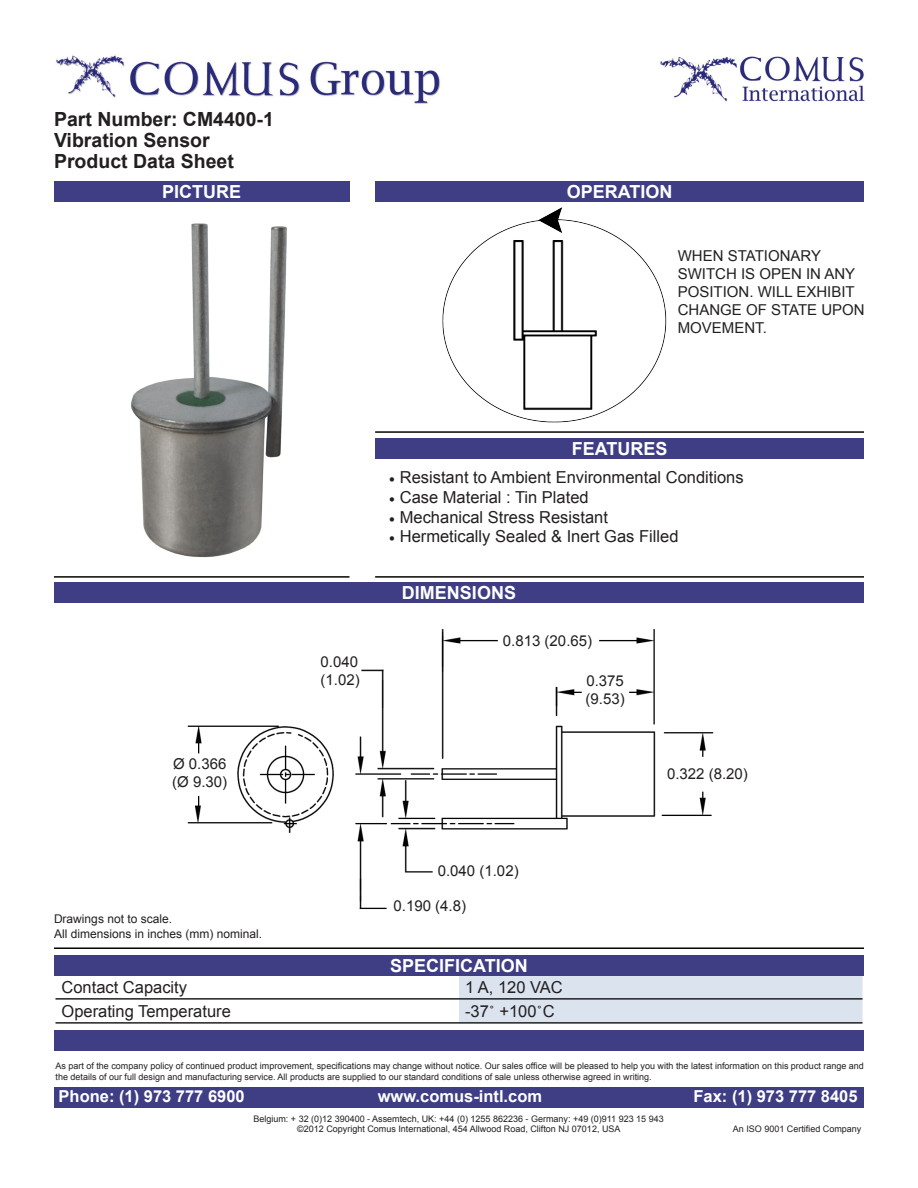
<style>
.page{position:relative;width:918px;height:1188px;background:#fff}
.page>*{position:absolute;margin:0;border:0;box-sizing:border-box;transform-origin:0 0}
.t1{font:700 19.5px "Arial";color:#231f20}
.t2{font:700 18px "Arial";color:#fff}
.t3{font:16.5px "Arial";color:#231f20}
.t4{font:700 16.5px "Arial";color:#fff}
.t5{font:15px/18px "Arial";color:#231f20}
.t6{font:12px "Arial";color:#231f20}
.t7{font:9px/10.8px "Arial";color:#231f20}
.s1{font-family:"Minion Pro"}
</style>
<div class="page">
<img style="left:442px;top:207px;width:225px;height:216px">
<img style="left:187px;top:629px;width:527px;height:281px">
<img style="left:56px;top:55px;width:384px;height:49px">
<img style="left:660px;top:56px;width:205px;height:46px">
<div style="left:54px;top:182px;width:296px;height:20px;background:#3f3e85"></div>
<div style="left:375px;top:182px;width:489px;height:20px;background:#3f3e85"></div>
<div style="left:375px;top:438px;width:489px;height:21px;background:#3f3e85"></div>
<div style="left:54px;top:583px;width:810px;height:20px;background:#3f3e85"></div>
<hr style="left:54px;top:576px;width:296px;height:2px;background:#040503">
<hr style="left:375px;top:431px;width:489px;height:2px;background:#040503">
<hr style="left:375px;top:576px;width:489px;height:2px;background:#040503">
<hr style="left:54px;top:947px;width:810px;height:2px;background:#040503">
<div style="left:459px;top:976px;width:403px;height:46px;background:#dbe3ef"></div>
<hr style="left:56px;top:998px;width:403px;height:2px;background:#231f20">
<hr style="left:459px;top:998px;width:403px;height:2px;background:#231f20">
<hr style="left:56px;top:1022px;width:403px;height:2px;background:#231f20">
<hr style="left:459px;top:1022px;width:403px;height:2px;background:#231f20">
<div style="left:54px;top:955px;width:810px;height:21px;background:#3f3e85"></div>
<div style="left:54px;top:1030px;width:810px;height:21px;background:#3f3e85"></div>
<div style="left:54px;top:1087px;width:810px;height:20px;background:#3f3e85"></div>
<img style="left:131px;top:223px;width:156px;height:335px">
<p class="t1" style="left:54px;top:106px;width:221px">Part Number: CM4400-1</p>
<p class="t1" style="left:54px;top:127px;width:157px">Vibration Sensor</p>
<p class="t1" style="left:54px;top:148px;width:181px">Product Data Sheet</p>
<p class="t2" style="left:162px;top:180px;width:81px">PICTURE</p>
<p class="t2" style="left:567px;top:179px;width:107px">OPERATION</p>
<p class="t5" style="left:678px;top:247px;width:188px">WHEN STATIONARY<br>SWITCH IS OPEN IN ANY<br>POSITION. WILL EXHIBIT<br>CHANGE OF STATE UPON<br>MOVEMENT.</p>
<p class="t2" style="left:572px;top:436px;width:97px">FEATURES</p>
<p class="t3" style="left:389px;top:466px;width:356px"><span class="s1">•</span> Resistant to Ambient Environmental Conditions</p>
<p class="t3" style="left:389px;top:486px;width:201px"><span class="s1">•</span> Case Material : Tin Plated</p>
<p class="t3" style="left:389px;top:506px;width:221px"><span class="s1">•</span> Mechanical Stress Resistant</p>
<p class="t3" style="left:389px;top:526px;width:291px"><span class="s1">•</span> Hermetically Sealed &amp; Inert Gas Filled</p>
<p class="t2" style="left:402px;top:581px;width:116px">DIMENSIONS</p>
<p class="t5" style="left:173px;top:755px;width:55px">Ø 0.366</p>
<p class="t5" style="left:172px;top:773px;width:57px">(Ø 9.30)</p>
<p class="t6" style="left:54px;top:911px;width:120px">Drawings not to scale.</p>
<p class="t6" style="left:54px;top:926px;width:210px">All dimensions in inches (mm) nominal.</p>
<p class="t5" style="left:321px;top:652px;width:39px">0.040</p>
<p class="t5" style="left:321px;top:670px;width:41px">(1.02)</p>
<p class="t5" style="left:503px;top:632px;width:91px">0.813 (20.65)</p>
<p class="t5" style="left:586px;top:672px;width:39px">0.375</p>
<p class="t5" style="left:586px;top:690px;width:41px">(9.53)</p>
<p class="t5" style="left:438px;top:862px;width:82px">0.040 (1.02)</p>
<p class="t5" style="left:394px;top:897px;width:74px">0.190 (4.8)</p>
<p class="t2" style="left:390px;top:953px;width:139px">SPECIFICATION</p>
<p class="t3" style="left:62px;top:976px;width:127px">Contact Capacity</p>
<p class="t3" style="left:465px;top:976px;width:99px">1 A, 120 VAC</p>
<p class="t3" style="left:62px;top:1000px;width:171px">Operating Temperature</p>
<p class="t3" style="left:465px;top:1000px;width:91px">-37<span class="s1">˚</span> +100<span class="s1">˚</span>C</p>
<p class="t5" style="left:667px;top:765px;width:82px">0.322 (8.20)</p>
<p class="t7" style="left:56px;top:1061px;width:810px">As part of the company policy of continued product improvement, specifications may change without notice. Our sales office will be pleased to help you with the latest information on this product range and the details of our full design and manufacturing service. All products are supplied to our standard conditions of sale unless otherwise agreed in writing.</p>
<p class="t4" style="left:59px;top:1086px;width:188px">Phone: (1) 973 777 6900</p>
<p class="t4" style="left:378px;top:1086px;width:166px">www.comus-intl.com</p>
<p class="t4" style="left:693px;top:1086px;width:166px">Fax: (1) 973 777 8405</p>
<p class="t7" style="left:253px;top:1113px;width:412px">Belgium: + 32 (0)12 390400 - Assemtech, UK: +44 (0) 1255 862236 - Germany: +49 (0)911 923 15 943</p>
<p class="t7" style="left:297px;top:1124px;width:325px">©2012 Copyright Comus International, 454 Allwood Road, Clifton NJ 07012, USA</p>
<p class="t7" style="left:733px;top:1124px;width:130px">An ISO 9001 Certified Company</p>
</div>
